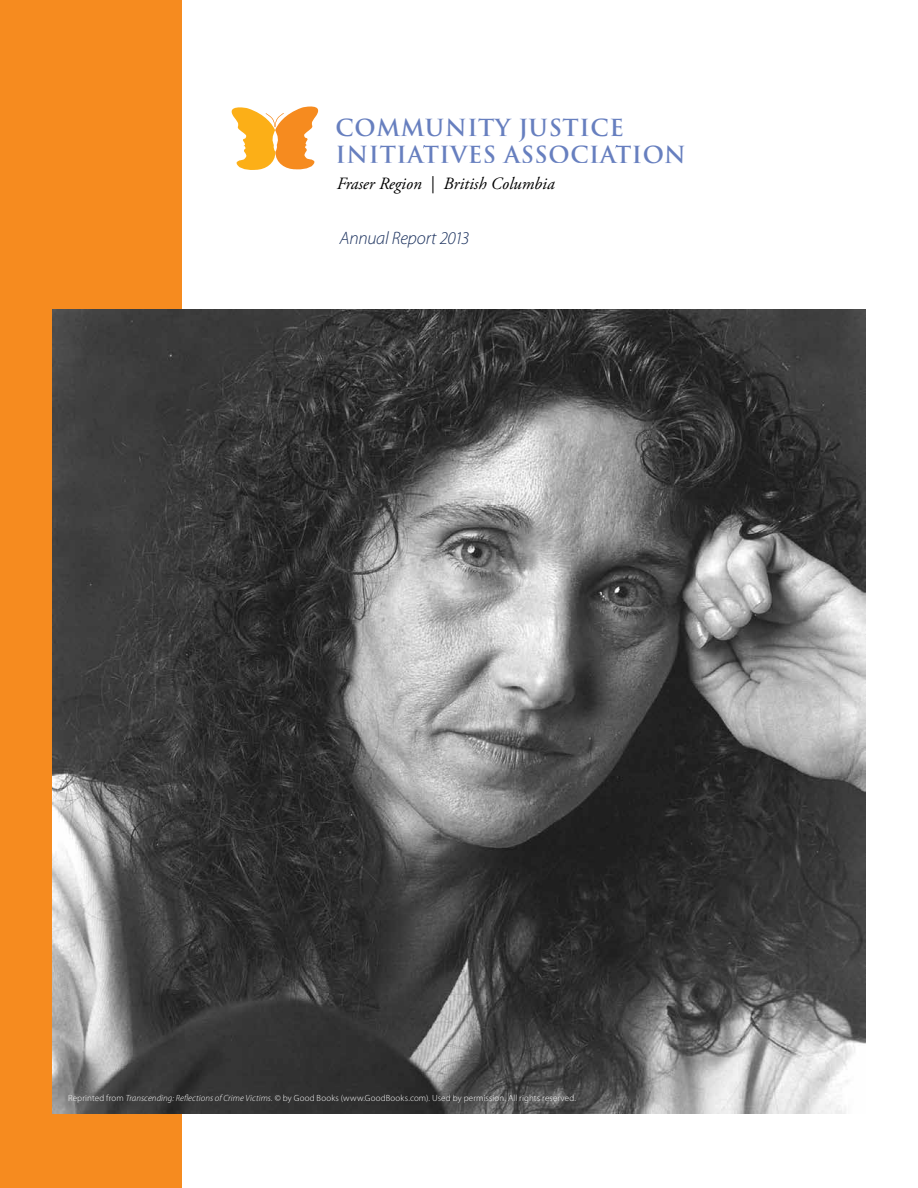
<style>
.page{position:relative;width:918px;height:1188px;background:#fff}
.page>*{position:absolute;margin:0;border:0;box-sizing:border-box;transform-origin:0 0}
.t1{font:700 22.95px/26.4px "Trajan Pro";letter-spacing:.025em;color:#677fbf}
.t2{font:italic 300 18px "Myriad Pro";letter-spacing:-.015em;color:#1b315e}
.t3{font:italic 17.25px "Adobe Garamond Pro";color:#000}
.t4{font:300 9px "Myriad Pro";letter-spacing:.02em;color:#fff}
.s1{font-style:italic}
</style>
<div class="page">
<div style="left:0;top:0;width:181px;height:1188px;background:#f68b1f"></div>
<img style="left:53px;top:310px;width:812px;height:804px">
<svg style="left:232px;top:106px;width:87px;height:64px"></svg>
<h1 class="t1" style="left:336px;top:115px;width:352px">COMMUNITY JUSTICE<br>INITIATIVES ASSOCIATION</h1>
<h3 class="t3" style="left:337px;top:173px;width:219px">Fraser Region | British Columbia</h3>
<h2 class="t2" style="left:340px;top:228px;width:131px">Annual Report 2013</h2>
<p class="t4" style="left:68px;top:1092px;width:509px">Reprinted from <span class="s1">Transcending: Reflections of Crime Victims.</span> © by Good Books (www.GoodBooks.com). Used by permission. All rights reserved.</p>
</div>
